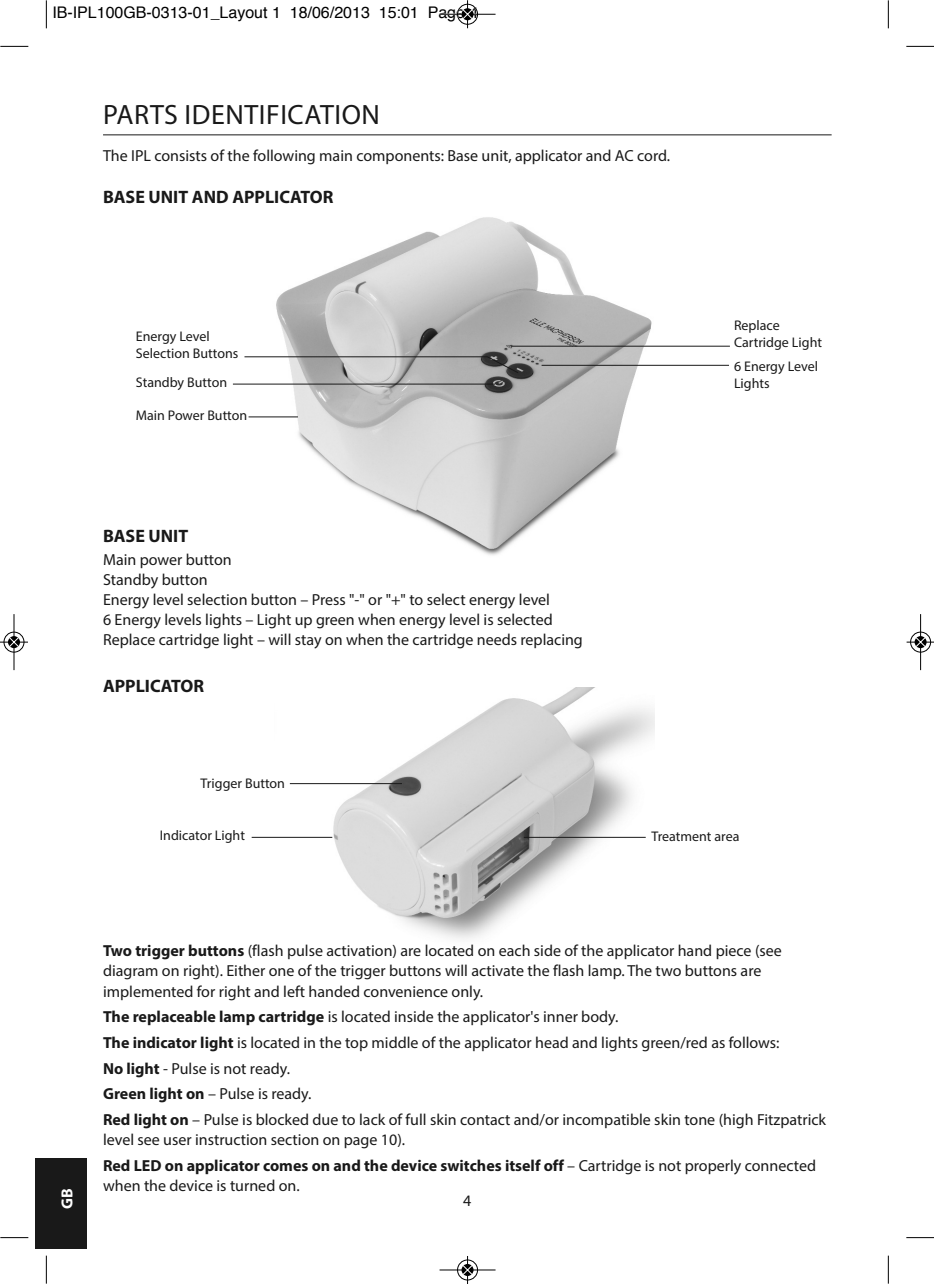
<style>
.page{position:relative;width:934px;height:1284px;background:#fff}
.page>*{position:absolute;margin:0;border:0;box-sizing:border-box;transform-origin:0 0}
.t1{font:28px "Myriad Pro";letter-spacing:.02em;color:#191919}
.t2{font:700 18px "Myriad Pro";color:#191919}
.t3{font:16px/20px "Myriad Pro";color:#191919}
.t4{font:16px "Helvetica";color:#000}
.t5{font:700 16px "Myriad Pro";color:#fff}
.t6{font:14px/16.8px "Myriad Pro";color:#191919}
.s1{font-weight:700}
</style>
<div class="page">
<img style="left:232px;top:217px;width:494px;height:338px">
<img style="left:274px;top:687px;width:380px;height:253px">
<div style="left:35px;top:1158px;width:51px;height:90px;background:#191919"></div>
<hr style="left:103px;top:134px;width:729px;height:1px;background:#191919">
<hr style="left:233px;top:384px;width:262px;height:1px;background:#191919">
<svg style="left:244px;top:356px;width:275px;height:17px;background:#b1b1b1"></svg>
<hr style="left:511px;top:346px;width:219px;height:1px;background:#191919">
<hr style="left:542px;top:365px;width:187px;height:1px;background:#191919">
<hr style="left:290px;top:783px;width:112px;height:1px;background:#191919">
<hr style="left:252px;top:837px;width:80px;height:1px;background:#191919">
<hr style="left:524px;top:837px;width:122px;height:1px;background:#191919">
<hr style="left:249px;top:416px;width:49px;height:1px;background:#191919">
<svg style="left:46px;top:0;width:1px;height:28px"></svg>
<svg style="left:0;top:46px;width:28px;height:1px"></svg>
<svg style="left:888px;top:0;width:1px;height:28px"></svg>
<svg style="left:906px;top:46px;width:28px;height:1px"></svg>
<svg style="left:46px;top:1255px;width:1px;height:28px"></svg>
<svg style="left:0;top:1237px;width:28px;height:1px"></svg>
<svg style="left:888px;top:1255px;width:1px;height:28px"></svg>
<svg style="left:906px;top:1237px;width:28px;height:1px"></svg>
<div style="left:457px;top:4px;width:21px;height:21px;border:1px solid #fff;border-radius:50%"></div>
<hr style="left:440px;top:14px;width:56px;height:1px;background:#000">
<div style="left:457px;top:4px;width:21px;height:20px;border:1px solid #000;border-radius:50%"></div>
<svg style="left:462px;top:0;width:11px;height:28px"></svg>
<div style="left:457px;top:1259px;width:21px;height:21px;border:1px solid #fff;border-radius:50%"></div>
<hr style="left:440px;top:1269px;width:56px;height:1px;background:#000">
<div style="left:457px;top:1259px;width:21px;height:20px;border:1px solid #000;border-radius:50%"></div>
<svg style="left:462px;top:1256px;width:11px;height:27px"></svg>
<div style="left:3px;top:631px;width:22px;height:21px;border:1px solid #fff;border-radius:50%"></div>
<hr style="left:14px;top:614px;width:1px;height:56px;background:#000">
<div style="left:4px;top:631px;width:20px;height:21px;border:1px solid #000;border-radius:50%"></div>
<svg style="left:0;top:637px;width:28px;height:10px"></svg>
<hr style="left:920px;top:614px;width:1px;height:56px;background:#000">
<div style="left:910px;top:631px;width:21px;height:21px;border:1px solid #000;border-radius:50%"></div>
<svg style="left:906px;top:637px;width:28px;height:10px"></svg>
<p class="t4" style="left:52px;top:6px;width:428px">IB-IPL100GB-0313-01_Layout 1 18/06/2013 15:01 Page 4</p>
<h1 class="t1" style="left:103px;top:104px;width:278px">PARTS IDENTIFICATION</h1>
<p class="t3" style="left:103px;top:147px;width:569px">The IPL consists of the following main components: Base unit, applicator and AC cord.</p>
<p class="t2" style="left:103px;top:190px;width:232px">BASE UNIT AND APPLICATOR</p>
<p class="t6" style="left:136px;top:329px;width:104px">Energy Level<br>Selection Buttons</p>
<p class="t6" style="left:734px;top:318px;width:89px">Replace<br>Cartridge Light</p>
<p class="t6" style="left:734px;top:359px;width:86px">6 Energy Level<br>Lights</p>
<p class="t6" style="left:136px;top:375px;width:93px">Standby Button</p>
<p class="t6" style="left:136px;top:408px;width:113px">Main Power Button</p>
<p class="t2" style="left:103px;top:529px;width:87px">BASE UNIT</p>
<p class="t3" style="left:103px;top:550px;width:481px">Main power button<br>Standby button<br>Energy level selection button – Press "-" or "+" to select energy level<br>6 Energy levels lights – Light up green when energy level is selected Replace cartridge light – will stay on when the cartridge needs replacing</p>
<p class="t2" style="left:103px;top:679px;width:103px">APPLICATOR</p>
<p class="t6" style="left:201px;top:775px;width:86px">Trigger Button</p>
<p class="t6" style="left:160px;top:828px;width:87px">Indicator Light</p>
<p class="t6" style="left:651px;top:828px;width:90px">Treatment area</p>
<p class="t3" style="left:103px;top:942px;width:680px"><span class="s1">Two trigger buttons</span> (flash pulse activation) are located on each side of the applicator hand piece (see diagram on right). Either one of the trigger buttons will activate the flash lamp. The two buttons are implemented for right and left handed convenience only.</p>
<p class="t3" style="left:103px;top:1005px;width:725px;line-height:25.6px"><span class="s1">The replaceable lamp cartridge</span> is located inside the applicator's inner body.<br><span class="s1">The indicator light</span> is located in the top middle of the applicator head and lights green/red as follows:<br><span class="s1">No light</span> - Pulse is not ready.<br><span class="s1">Green light on</span> – Pulse is ready.<br><span class="s1">Red light on</span> – Pulse is blocked due to lack of full skin contact and/or incompatible skin tone (high Fitzpatrick</p>
<p class="t3" style="left:103px;top:1127px;width:714px;line-height:25.6px">level see user instruction section on page 10).<br><span class="s1">Red LED on applicator comes on and the device switches itself off</span> – Cartridge is not properly connected</p>
<p class="t3" style="left:103px;top:1176px;width:198px">when the device is turned on.</p>
<p class="t5" style="left:61px;top:1208px;width:22px;rotate:-90deg">GB</p>
<p class="t3" style="left:463px;top:1191px;width:10px">4</p>
</div>
